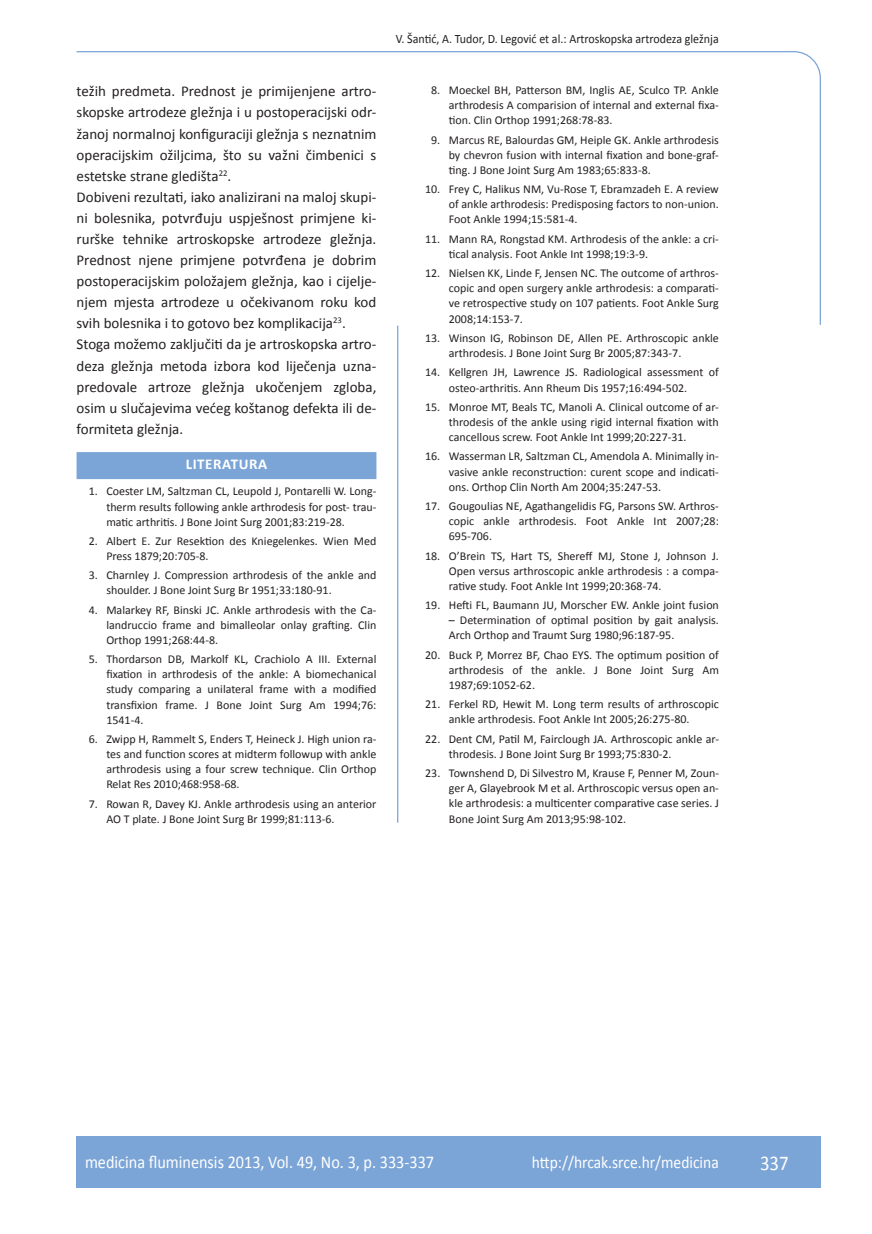
<style>
.page{position:relative;width:872px;height:1234px;background:#fff}
.page>*{position:absolute;margin:0;border:0;box-sizing:border-box;transform-origin:0 0}
.t1{font:21px "Calibri";color:#fff;scale:.9 1}
.t2{font:18px "Calibri";color:#fff;scale:.9 1}
.t3{font:17.25px "Calibri";color:#fff;scale:.9 1}
.t4{font:15px/21px "Calibri";color:#231f20}
.t5{font:700 15px "Calibri";letter-spacing:.04em;color:#fff}
.t6{font:12.75px "Calibri";color:#231f20;scale:.94 1}
.t7{font:12px/15.1px "Calibri";color:#231f20;text-align:justify}
</style>
<div class="page">
<svg style="left:76px;top:51px;width:745px;height:275px"></svg>
<hr style="left:397px;top:325px;width:1px;height:497px;background:#7ca5d7">
<div style="left:77px;top:1135px;width:744px;height:51px;background:#7ca5d7"></div>
<div style="left:77px;top:452px;width:299px;height:27px;background:#7ca5d7"></div>
<p class="t4" style="left:77px;top:80px;width:301px">težih predmeta. Prednost je primijenjene artro&shy;skopske artrodeze gležnja i u postoperacijski odr&shy;žanoj normalnoj konfiguraciji gležnja s neznatnim operacijskim ožiljcima, što su važni čimbenici s estetske strane gledišta<sup>22</sup>.<br>Dobiveni rezultati, iako analizirani na maloj skupi&shy;ni bolesnika, potvrđuju uspješnost primjene ki&shy;rurške tehnike artroskopske artrodeze gležnja.<br>Prednost njene primjene potvrđena je dobrim postoperacijskim položajem gležnja, kao i cijelje&shy;njem mjesta artrodeze u očekivanom roku kod svih bolesnika i to gotovo bez komplikacija<sup>23</sup>.<br>Stoga možemo zaključiti da je artroskopska artro&shy;deza gležnja metoda izbora kod liječenja uzna&shy;predovale artroze gležnja ukočenjem zgloba, osim u slučajevima većeg koštanog defekta ili de&shy;formiteta gležnja.</p>
<p class="t5" style="left:186px;top:455px;width:83px">LITERATURA</p>
<p class="t7" style="left:106px;top:483px;width:271px;text-indent:-18px">1. Coester LM, Saltzman CL, Leupold J, Pontarelli W. Long&shy;therm results following ankle arthrodesis for post- trau&shy;matic arthritis. J Bone Joint Surg 2001;83:219-28.</p>
<p class="t7" style="left:106px;top:533px;width:271px;text-indent:-18px">2. Albert E. Zur Resektion des Kniegelenkes. Wien Med<br>Press 1879;20:705-8.</p>
<p class="t7" style="left:106px;top:567px;width:271px;text-indent:-18px">3. Charnley J. Compression arthrodesis of the ankle and shoulder. J Bone Joint Surg Br 1951;33:180-91.</p>
<p class="t7" style="left:106px;top:601px;width:271px;text-indent:-18px">4. Malarkey RF, Binski JC. Ankle arthrodesis with the Ca&shy;landruccio frame and bimalleolar onlay grafting. Clin Orthop 1991;268:44-8.</p>
<p class="t7" style="left:106px;top:651px;width:272px;text-indent:-18px">5. Thordarson DB, Markolf KL, Crachiolo A III. External fixation in arthrodesis of the ankle: A biomechanical study comparing a unilateral frame with a modified transfixion frame. J Bone Joint Surg Am 1994;76:<br>1541-4.</p>
<p class="t7" style="left:106px;top:730px;width:272px;text-indent:-18px">6. Zwipp H, Rammelt S, Enders T, Heineck J. High union ra&shy;tes and function scores at midterm followup with ankle arthrodesis using a four screw technique. Clin Orthop Relat Res 2010;468:958-68.</p>
<p class="t7" style="left:106px;top:795px;width:272px;text-indent:-18px">7. Rowan R, Davey KJ. Ankle arthrodesis using an anterior<br>AO T plate. J Bone Joint Surg Br 1999;81:113-6.</p>
<p class="t6" style="left:396px;top:30px;width:345px">V. Šantić, A. Tudor, D. Legović et al.: Artroskopska artrodeza gležnja</p>
<p class="t7" style="left:449px;top:82px;width:272px;text-indent:-18px">8. Moeckel BH, Patterson BM, Inglis AE, Sculco TP. Ankle arthrodesis A comparision of internal and external fixa&shy;tion. Clin Orthop 1991;268:78-83.</p>
<p class="t7" style="left:449px;top:131px;width:271px;text-indent:-18px">9. Marcus RE, Balourdas GM, Heiple GK. Ankle arthrodesis by chevron fusion with internal fixation and bone-graf&shy;ting. J Bone Joint Surg Am 1983;65:833-8.</p>
<p class="t7" style="left:449px;top:181px;width:272px;text-indent:-24px">10. Frey C, Halikus NM, Vu-Rose T, Ebramzadeh E. A review of ankle arthrodesis: Predisposing factors to non-union.<br>Foot Ankle 1994;15:581-4.</p>
<p class="t7" style="left:449px;top:231px;width:271px;text-indent:-24px">11. Mann RA, Rongstad KM. Arthrodesis of the ankle: a cri&shy;tical analysis. Foot Ankle Int 1998;19:3-9.</p>
<p class="t7" style="left:449px;top:265px;width:271px;text-indent:-24px">12. Nielsen KK, Linde F, Jensen NC. The outcome of arthros&shy;copic and open surgery ankle arthrodesis: a comparati&shy;ve retrospective study on 107 patients. Foot Ankle Surg 2008;14:153-7.</p>
<p class="t7" style="left:449px;top:330px;width:271px;text-indent:-24px">13. Winson IG, Robinson DE, Allen PE. Arthroscopic ankle arthrodesis. J Bone Joint Surg Br 2005;87:343-7.</p>
<p class="t7" style="left:449px;top:364px;width:271px;text-indent:-24px">14. Kellgren JH, Lawrence JS. Radiological assessment of osteo-arthritis. Ann Rheum Dis 1957;16:494-502.</p>
<p class="t7" style="left:449px;top:398px;width:271px;text-indent:-24px">15. Monroe MT, Beals TC, Manoli A. Clinical outcome of ar&shy;throdesis of the ankle using rigid internal fixation with cancellous screw. Foot Ankle Int 1999;20:227-31.</p>
<p class="t7" style="left:449px;top:448px;width:271px;text-indent:-24px">16. Wasserman LR, Saltzman CL, Amendola A. Minimally in&shy;vasive ankle reconstruction: curent scope and indicati&shy;ons. Orthop Clin North Am 2004;35:247-53.</p>
<p class="t7" style="left:449px;top:498px;width:272px;text-indent:-24px">17. Gougoulias NE, Agathangelidis FG, Parsons SW. Arthros&shy;copic ankle arthrodesis. Foot Ankle Int 2007;28:<br>695-706.</p>
<p class="t7" style="left:449px;top:547px;width:271px;text-indent:-24px">18. O’Brein TS, Hart TS, Shereff MJ, Stone J, Johnson J.<br>Open versus arthroscopic ankle arthrodesis : a compa&shy;rative study. Foot Ankle Int 1999;20:368-74.</p>
<p class="t7" style="left:425px;top:597px;width:295px">19. Hefti FL, Baumann JU, Morscher EW. Ankle joint fusion</p>
<p class="t7" style="left:449px;top:612px;width:271px">– Determination of optimal position by gait analysis.<br>Arch Orthop and Traumt Surg 1980;96:187-95.</p>
<p class="t7" style="left:449px;top:646px;width:271px;text-indent:-24px">20. Buck P, Morrez BF, Chao EYS. The optimum position of arthrodesis of the ankle. J Bone Joint Surg Am 1987;69:1052-62.</p>
<p class="t7" style="left:425px;top:696px;width:295px;text-align:center">21. Ferkel RD, Hewit M. Long term results of arthroscopic ankle arthrodesis. Foot Ankle Int 2005;26:275-80.</p>
<p class="t7" style="left:449px;top:730px;width:271px;text-indent:-24px">22. Dent CM, Patil M, Fairclough JA. Arthroscopic ankle ar&shy;throdesis. J Bone Joint Surg Br 1993;75:830-2.</p>
<p class="t7" style="left:449px;top:765px;width:271px;text-indent:-24px">23. Townshend D, Di Silvestro M, Krause F, Penner M, Zoun&shy;ger A, Glayebrook M et al. Arthroscopic versus open an&shy;kle arthrodesis: a multicenter comparative case series. J Bone Joint Surg Am 2013;95:98-102.</p>
<h2 class="t2" style="left:85px;top:1150px;width:389px">medicina fluminensis 2013, Vol. 49, No. 3, p. 333-337</h2>
<h3 class="t3" style="left:532px;top:1151px;width:209px">http://hrcak.srce.hr/medicina</h3>
<h1 class="t1" style="left:760px;top:1149px;width:33px">337</h1>
</div>
